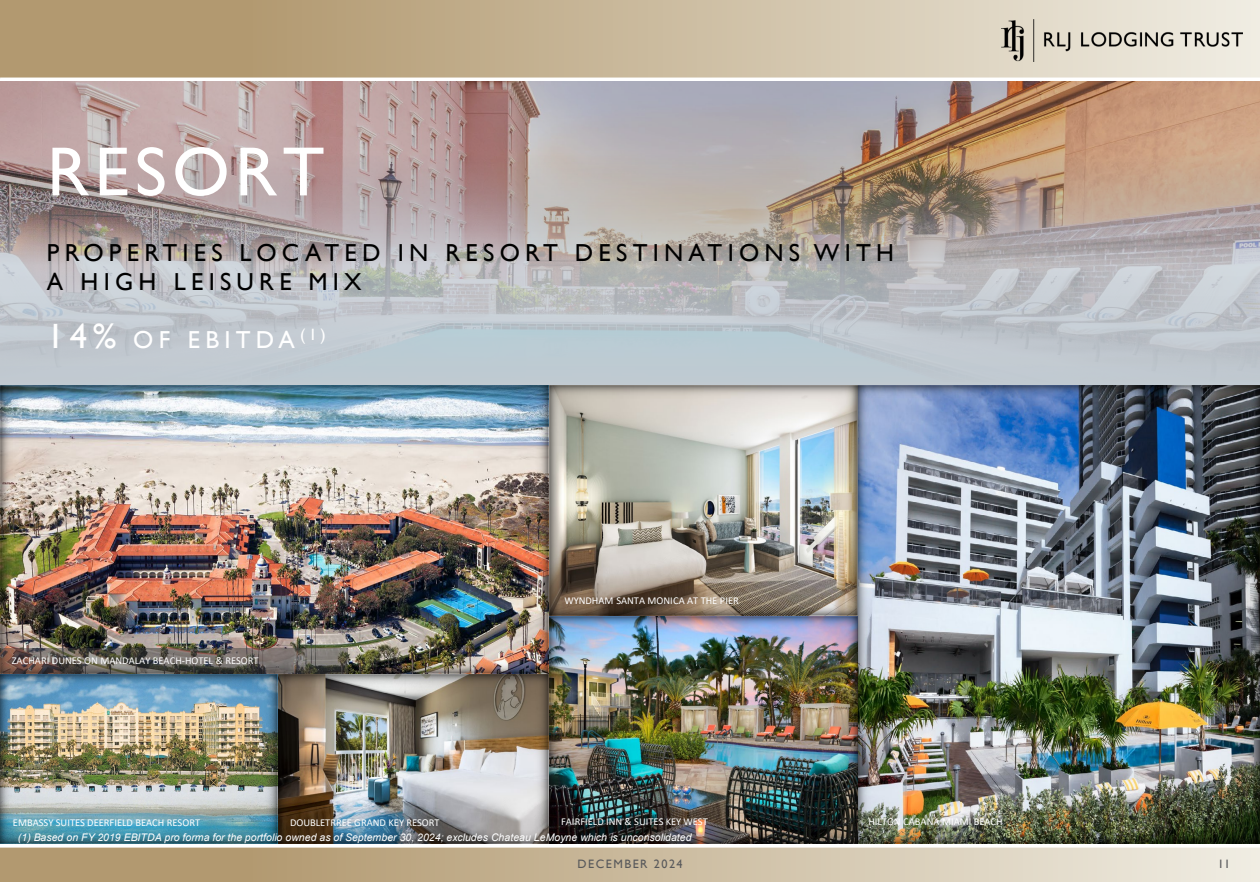
<style>
.page{position:relative;width:1260px;height:882px;background:#fff}
.page>*{position:absolute;margin:0;border:0;box-sizing:border-box;transform-origin:0 0}
.t1{font:70px "Gill Sans";letter-spacing:.075em;color:#fff}
.t2{font:24.5px/29.4px "Gill Sans";letter-spacing:.21em;color:#000}
.t3{font:24.5px "Gill Sans";letter-spacing:.215em;color:#fff}
.t4{font:12.25px "Gill Sans";letter-spacing:.12em;color:#58595b}
.t5{font:10.5px "Calibri";color:#fff}
.t6{font:italic 10.5px "Arial";letter-spacing:.005em;color:#fff}
.s1{font-size:35px}
</style>
<div class="page">
<svg style="left:0;top:0;width:1260px;height:78px;background:#c8b698"></svg>
<svg style="left:0;top:848px;width:1260px;height:34px;background:#caba9d"></svg>
<img style="left:1001px;top:20px;width:241px;height:42px">
<img style="left:549px;top:386px;width:711px;height:458px">
<img style="left:278px;top:675px;width:271px;height:169px">
<img style="left:0;top:675px;width:278px;height:169px">
<svg style="left:0;top:82px;width:1260px;height:303px;background:#b7aead"></svg>
<img style="left:0;top:386px;width:549px;height:287px">
<div style="left:0;top:648px;width:348px;height:25px;background:#404040;opacity:.48"></div>
<p class="t1" style="left:47px;top:131px;width:279px">RESORT</p>
<p class="t2" style="left:47px;top:239px;width:849px">PROPERTIES LOCATED IN RESORT DESTINATIONS WITH<br>A HIGH LEISURE MIX</p>
<p class="t3" style="left:47px;top:325px;width:280px"><span class="s1">14%</span> OF EBITDA<sup>(1)</sup></p>
<p class="t5" style="left:12px;top:653px;width:248px">ZACHARI DUNES ON MANDALAY BEACH-HOTEL &amp; RESORT</p>
<p class="t5" style="left:564px;top:593px;width:176px">WYNDHAM SANTA MONICA AT THE PIER</p>
<p class="t5" style="left:13px;top:815px;width:189px">EMBASSY SUITES DEERFIELD BEACH RESORT</p>
<p class="t5" style="left:290px;top:815px;width:151px">DOUBLETRREE GRAND KEY RESORT</p>
<p class="t5" style="left:561px;top:815px;width:148px">FAIRFIELD INN &amp; SUITES KEY WEST</p>
<p class="t5" style="left:868px;top:815px;width:136px">HILTON CABANA MIAMI BEACH</p>
<p class="t6" style="left:18px;top:831px;width:675px">(1) Based on FY 2019 EBITDA pro forma for the portfolio owned as of September 30, 2024; excludes Chateau LeMoyne which is unconsolidated</p>
<p class="t4" style="left:578px;top:857px;width:107px">DECEMBER 2024</p>
<p class="t4" style="left:1218px;top:857px;width:14px">11</p>
</div>
